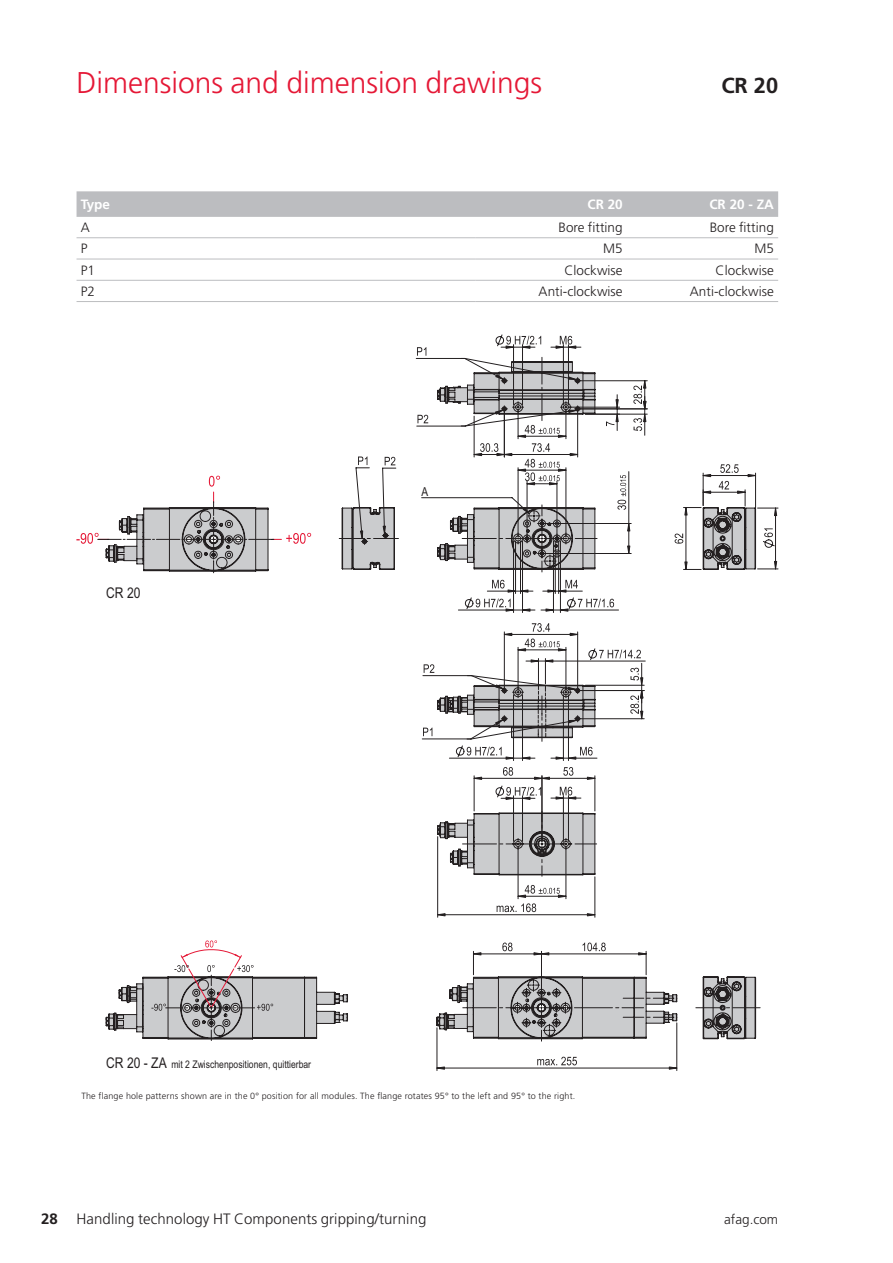
<style>
.page{position:relative;width:893px;height:1263px;background:#fff}
.page>*{position:absolute;margin:0;border:0;box-sizing:border-box;transform-origin:0 0}
.t1{font:300 30px "Frutiger LT Pro";color:#e51836}
.t2{font:700 21.75px "Frutiger LT Pro";color:#231f20}
.t3{font:300 15px "Frutiger LT Pro";letter-spacing:.005em;color:#231f20}
.t4{font:14.85px "Arial Narrow";color:#231f20}
.t5{font:300 13.5px "Frutiger LT Pro";letter-spacing:.005em;color:#231f20}
.t6{font:700 13.5px "Frutiger LT Pro";color:#fff}
.t7{font:12.3px "Arial Narrow";color:#231f20}
.t8{font:10.5px "Arial Narrow";color:#231f20}
.t9{font:300 9px "Frutiger LT Pro";letter-spacing:.015em;color:#231f20}
.s1{font-size:14.85px}
.s2{font-weight:700}
</style>
<div class="page">
<div style="left:77px;top:191px;width:701px;height:26px;background:#bcbdc0"></div>
<hr style="left:77px;top:237px;width:399px;height:1px;background:#bcbdc0">
<hr style="left:476px;top:237px;width:151px;height:1px;background:#bcbdc0">
<hr style="left:627px;top:237px;width:151px;height:1px;background:#bcbdc0">
<hr style="left:77px;top:259px;width:399px;height:1px;background:#bcbdc0">
<hr style="left:476px;top:259px;width:151px;height:1px;background:#bcbdc0">
<hr style="left:627px;top:259px;width:151px;height:1px;background:#bcbdc0">
<hr style="left:77px;top:280px;width:399px;height:1px;background:#bcbdc0">
<hr style="left:476px;top:280px;width:151px;height:1px;background:#bcbdc0">
<hr style="left:627px;top:280px;width:151px;height:1px;background:#bcbdc0">
<hr style="left:77px;top:301px;width:399px;height:1px;background:#bcbdc0">
<hr style="left:476px;top:301px;width:151px;height:1px;background:#bcbdc0">
<hr style="left:627px;top:301px;width:151px;height:1px;background:#bcbdc0">
<hr style="left:545px;top:661px;width:100px;height:1px;background:#231f20">
<hr style="left:585px;top:414px;width:62px;height:1px;background:#231f20">
<hr style="left:580px;top:380px;width:67px;height:1px;background:#231f20">
<hr style="left:580px;top:409px;width:67px;height:1px;background:#231f20">
<hr style="left:585px;top:685px;width:59px;height:1px;background:#231f20">
<hr style="left:580px;top:718px;width:64px;height:1px;background:#231f20">
<hr style="left:580px;top:690px;width:64px;height:1px;background:#231f20">
<svg style="left:422px;top:623px;width:221px;height:138px"></svg>
<hr style="left:513px;top:796px;width:1px;height:45px;background:#231f20">
<hr style="left:522px;top:796px;width:1px;height:45px;background:#231f20">
<hr style="left:438px;top:914px;width:157px;height:1px;background:#231f20">
<svg style="left:438px;top:811px;width:159px;height:65px"></svg>
<hr style="left:437px;top:837px;width:1px;height:80px;background:#231f20">
<hr style="left:595px;top:877px;width:1px;height:40px;background:#231f20">
<svg style="left:497px;top:903px;width:39px;height:9px"></svg>
<hr style="left:518px;top:846px;width:1px;height:53px;background:#231f20">
<hr style="left:566px;top:846px;width:1px;height:53px;background:#231f20">
<hr style="left:568px;top:795px;width:1px;height:46px;background:#231f20">
<hr style="left:563px;top:795px;width:1px;height:46px;background:#231f20">
<svg style="left:563px;top:767px;width:10px;height:9px"></svg>
<hr style="left:542px;top:778px;width:53px;height:1px;background:#231f20">
<hr style="left:595px;top:776px;width:1px;height:35px;background:#231f20">
<svg style="left:503px;top:767px;width:10px;height:9px"></svg>
<hr style="left:474px;top:778px;width:68px;height:1px;background:#231f20">
<hr style="left:542px;top:776px;width:1px;height:65px;background:#231f20">
<hr style="left:474px;top:776px;width:1px;height:35px;background:#231f20">
<svg style="left:495px;top:785px;width:46px;height:15px"></svg>
<svg style="left:551px;top:787px;width:30px;height:12px"></svg>
<svg style="left:518px;top:885px;width:48px;height:12px"></svg>
<svg style="left:437px;top:913px;width:8px;height:3px"></svg>
<svg style="left:587px;top:913px;width:8px;height:3px"></svg>
<svg style="left:534px;top:777px;width:16px;height:1px"></svg>
<svg style="left:416px;top:335px;width:230px;height:278px"></svg>
<svg style="left:675px;top:464px;width:103px;height:106px"></svg>
<svg style="left:339px;top:456px;width:59px;height:113px"></svg>
<svg style="left:76px;top:476px;width:235px;height:97px"></svg>
<svg style="left:537px;top:1057px;width:40px;height:8px"></svg>
<hr style="left:437px;top:1068px;width:240px;height:1px;background:#231f20">
<hr style="left:676px;top:1023px;width:1px;height:47px;background:#231f20">
<hr style="left:437px;top:1028px;width:1px;height:42px;background:#231f20">
<svg style="left:436px;top:942px;width:324px;height:99px"></svg>
<svg style="left:106px;top:940px;width:242px;height:100px"></svg>
<h1 class="t1" style="left:77px;top:65px;width:467px">Dimensions and dimension drawings</h1>
<h2 class="t2" style="left:721px;top:72px;width:58px">CR 20</h2>
<h3 class="t6" style="left:81px;top:196px;width:31px">Type</h3>
<h3 class="t6" style="left:587px;top:196px;width:37px">CR 20</h3>
<h3 class="t6" style="left:709px;top:196px;width:66px">CR 20 - ZA</h3>
<h3 class="t5" style="left:81px;top:220px;width:11px">A</h3>
<h3 class="t5" style="left:558px;top:220px;width:66px">Bore fitting</h3>
<h3 class="t5" style="left:710px;top:220px;width:66px">Bore fitting</h3>
<h3 class="t5" style="left:81px;top:241px;width:8px">P</h3>
<h3 class="t5" style="left:603px;top:241px;width:21px">M5</h3>
<h3 class="t5" style="left:754px;top:241px;width:21px">M5</h3>
<h3 class="t5" style="left:81px;top:262px;width:16px">P1</h3>
<h3 class="t5" style="left:564px;top:262px;width:60px">Clockwise</h3>
<h3 class="t5" style="left:716px;top:262px;width:60px">Clockwise</h3>
<h3 class="t5" style="left:81px;top:283px;width:16px">P2</h3>
<h3 class="t5" style="left:539px;top:283px;width:86px">Anti-clockwise</h3>
<h3 class="t5" style="left:690px;top:283px;width:86px">Anti-clockwise</h3>
<h3 class="t4" style="left:106px;top:582px;width:36px">CR 20</h3>
<h3 class="t7" style="left:422px;top:483px;width:8px">A</h3>
<p class="t8" style="left:106px;top:1057px;width:207px"><span class="s1">CR 20 - ZA</span> mit 2 Zwischenpositionen, quittierbar</p>
<p class="t9" style="left:82px;top:1091px;width:495px">The flange hole patterns shown are in the 0° position for all modules. The flange rotates 95° to the left and 95° to the right.</p>
<h3 class="t3" style="left:41px;top:1210px;width:387px"><span class="s2">28</span> Handling technology HT Components gripping/turning</h3>
<h3 class="t5" style="left:724px;top:1211px;width:55px">afag.com</h3>
</div>
